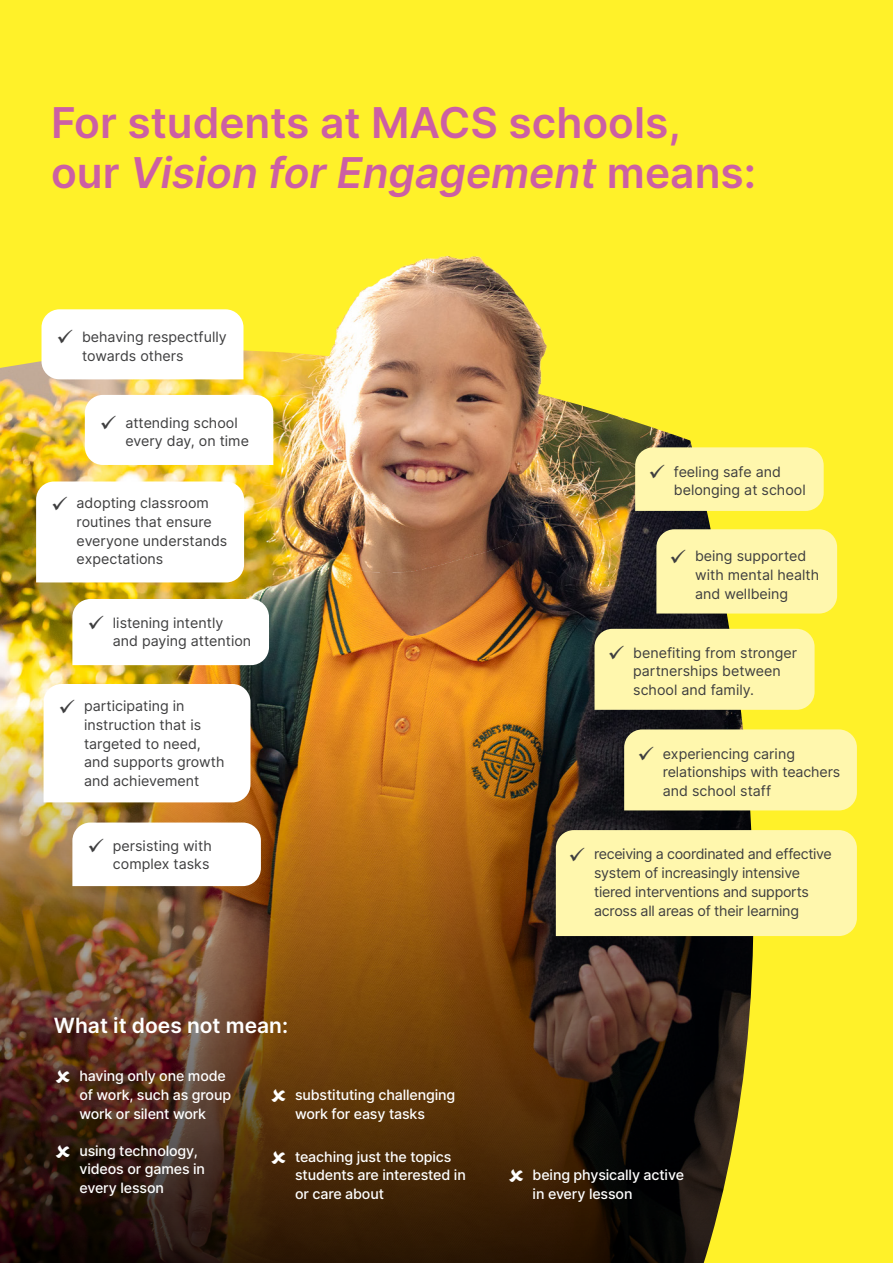
<style>
.page{position:relative;width:893px;height:1263px;background:#fff}
.page>*{position:absolute;margin:0;border:0;box-sizing:border-box;transform-origin:0 0}
.t1{font:600 42.45px/49.5px "Inter";color:#cc5fa4}
.t2{font:600 21px "Inter";color:#fff}
.t3{font:14.25px/18.8px "Inter";color:#3e3e3f}
.B3_-_body_bullet_crosses_white{font:500 14.25px/18.8px "Inter";letter-spacing:-.01em;color:#fff}
.t4{font:14.25px/18.8px "Inter";letter-spacing:-.02em;color:#3e3e3f}
.s1{font-style:italic}
</style>
<div class="page">
<img style="left:0;top:0;width:893px;height:1263px">
<img style="left:0;top:97px;width:893px;height:487px">
<svg style="left:85px;top:395px;width:188px;height:70px"></svg>
<svg style="left:42px;top:309px;width:201px;height:70px"></svg>
<svg style="left:72px;top:599px;width:197px;height:66px"></svg>
<svg style="left:36px;top:481px;width:208px;height:101px"></svg>
<svg style="left:44px;top:684px;width:206px;height:118px"></svg>
<svg style="left:72px;top:822px;width:189px;height:64px"></svg>
<div style="left:656px;top:529px;width:181px;height:84px;background:#fff7ad"></div>
<div style="left:635px;top:447px;width:189px;height:64px;background:#fff7ad"></div>
<div style="left:624px;top:729px;width:233px;height:81px;background:#fff7ad"></div>
<div style="left:556px;top:830px;width:301px;height:106px;background:#fff7ad"></div>
<div style="left:594px;top:629px;width:221px;height:81px;background:#fff7ad"></div>
<svg style="left:272px;top:1089px;width:14px;height:13px"></svg>
<svg style="left:56px;top:1144px;width:14px;height:13px"></svg>
<svg style="left:509px;top:1169px;width:14px;height:13px"></svg>
<svg style="left:56px;top:1070px;width:14px;height:13px"></svg>
<svg style="left:272px;top:1150px;width:14px;height:13px"></svg>
<h4 class="t1" style="left:51px;top:97px;width:706px">For students at MACS schools, our <span class="s1">Vision for Engagement</span> means:</h4>
<p class="t3" style="left:82px;top:327px;width:146px">behaving respectfully towards others</p>
<p class="t3" style="left:125px;top:413px;width:125px">attending school every day, on time</p>
<p class="t3" style="left:77px;top:493px;width:152px">adopting classroom routines that ensure everyone understands expectations</p>
<p class="t3" style="left:113px;top:613px;width:140px">listening intently and paying attention</p>
<p class="t3" style="left:84px;top:696px;width:142px">participating in instruction that is targeted to need, and supports growth and achievement</p>
<p class="t3" style="left:113px;top:836px;width:100px">persisting with complex tasks</p>
<h4 class="t2" style="left:54px;top:1010px;width:236px">What it does not mean:</h4>
<p class="B3_-_body_bullet_crosses_white" style="left:79px;top:1066px;width:153px">having only one mode of work, such as group work or silent work</p>
<p class="B3_-_body_bullet_crosses_white" style="left:79px;top:1141px;width:127px">using technology, videos or games in every lesson</p>
<p class="B3_-_body_bullet_crosses_white" style="left:295px;top:1085px;width:162px">substituting challenging work for easy tasks</p>
<p class="B3_-_body_bullet_crosses_white" style="left:295px;top:1147px;width:172px">teaching just the topics students are interested in or care about</p>
<p class="t3" style="left:674px;top:462px;width:133px">feeling safe and belonging at school</p>
<p class="t3" style="left:695px;top:546px;width:126px">being supported with mental health and wellbeing</p>
<p class="t3" style="left:633px;top:643px;width:165px">benefiting from stronger partnerships between school and family.</p>
<p class="t3" style="left:663px;top:744px;width:179px">experiencing caring relationships with teachers and school staff</p>
<p class="t4" style="left:594px;top:844px;width:239px">receiving a coordinated and effective system of increasingly intensive tiered interventions and supports across all areas of their learning</p>
<p class="B3_-_body_bullet_crosses_white" style="left:533px;top:1165px;width:153px">being physically active in every lesson</p>
</div>
